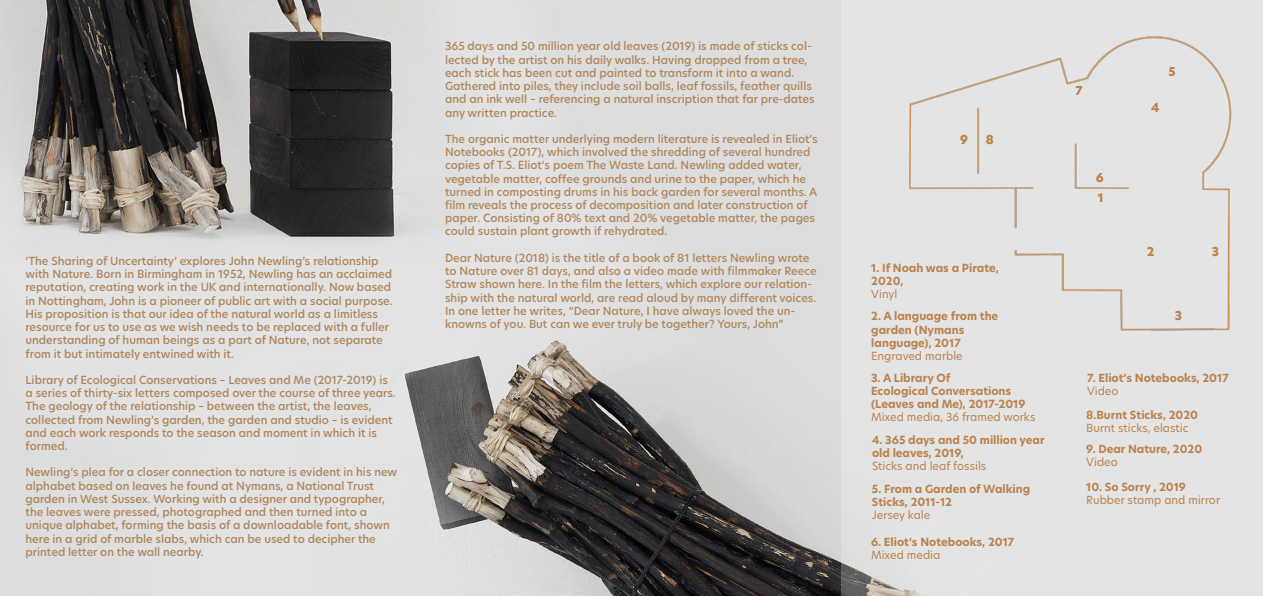
<style>
.page{position:relative;width:1263px;height:596px;background:#fff}
.page>*{position:absolute;margin:0;border:0;box-sizing:border-box;transform-origin:0 0}
.t1{font:800 12px "Hero New";color:#bd834a}
.t2{font:500 11px/13.2px "Hero New";color:#b2865a}
.t3{font:500 11px/13.2px "Hero New";color:#af855b}
.t4{font:700 11px/13.2px "Hero New";color:#bc824d}
.t5{font:11px "Hero New";color:#bc824d}
</style>
<div class="page">
<img style="left:0;top:0;width:1263px;height:595px">
<div style="left:841px;top:0;width:421px;height:595px;background:#e4e4e4"></div>
<img style="left:909px;top:36px;width:323px;height:295px">
<p class="t3" style="left:26px;top:254px;width:369px">‘The Sharing of Uncertainty’ explores John Newling’s relationship with Nature. Born in Birmingham in 1952, Newling has an acclaimed reputation, creating work in the UK and internationally. Now based in Nottingham, John is a pioneer of public art with a social purpose.<br>His proposition is that our idea of the natural world as a limitless resource for us to use as we wish needs to be replaced with a fuller understanding of human beings as a part of Nature, not separate from it but intimately entwined with it.</p>
<p class="t3" style="left:26px;top:373px;width:372px">Library of Ecological Conservations – Leaves and Me (2017-2019) is a series of thirty-six letters composed over the course of three years.<br>The geology of the relationship – between the artist, the leaves, collected from Newling’s garden, the garden and studio – is evident and each work responds to the season and moment in which it is formed.</p>
<p class="t3" style="left:26px;top:465px;width:373px">Newling’s plea for a closer connection to nature is evident in his new alphabet based on leaves he found at Nymans, a National Trust garden in West Sussex. Working with a designer and typographer, the leaves were pressed, photographed and then turned into a unique alphabet, forming the basis of a downloadable font, shown here in a grid of marble slabs, which can be used to decipher the printed letter on the wall nearby.</p>
<p class="t2" style="left:445px;top:40px;width:371px">365 days and 50 million year old leaves (2019) is made of sticks col&shy;lected by the artist on his daily walks. Having dropped from a tree, each stick has been cut and painted to transform it into a wand.<br>Gathered into piles, they include soil balls, leaf fossils, feather quills and an ink well – referencing a natural inscription that far pre-dates any written practice.</p>
<p class="t2" style="left:445px;top:132px;width:374px">The organic matter underlying modern literature is revealed in Eliot’s Notebooks (2017), which involved the shredding of several hundred copies of T.S. Eliot’s poem The Waste Land. Newling added water, vegetable matter, coffee grounds and urine to the paper, which he turned in composting drums in his back garden for several months. A film reveals the process of decomposition and later construction of paper. Consisting of 80% text and 20% vegetable matter, the pages could sustain plant growth if rehydrated.</p>
<p class="t2" style="left:445px;top:251px;width:373px">Dear Nature (2018) is the title of a book of 81 letters Newling wrote to Nature over 81 days, and also a video made with filmmaker Reece Straw shown here. In the film the letters, which explore our relation&shy;ship with the natural world, are read aloud by many different voices.<br>In one letter he writes, “Dear Nature, I have always loved the un&shy;knowns of you. But can we ever truly be together? Yours, John”</p>
<p class="t1" style="left:960px;top:131px;width:9px">9</p>
<p class="t1" style="left:986px;top:131px;width:10px">8</p>
<p class="t4" style="left:871px;top:261px;width:129px">1. If Noah was a Pirate,<br>2020,</p>
<p class="t5" style="left:871px;top:287px;width:28px">Vinyl</p>
<p class="t4" style="left:871px;top:309px;width:129px">2. A language from the garden (Nymans language), 2017</p>
<p class="t5" style="left:871px;top:348px;width:93px">Engraved marble</p>
<p class="t4" style="left:871px;top:370px;width:156px">3. A Library Of<br>Ecological Conversations (Leaves and Me), 2017-2019</p>
<p class="t5" style="left:871px;top:409px;width:166px">Mixed media, 36 framed works</p>
<p class="t4" style="left:872px;top:433px;width:174px">4. 365 days and 50 million year old leaves, 2019,</p>
<p class="t5" style="left:872px;top:458px;width:116px">Sticks and leaf fossils</p>
<p class="t4" style="left:872px;top:482px;width:160px">5. From a Garden of Walking<br>Sticks, 2011-12</p>
<p class="t5" style="left:872px;top:507px;width:60px">Jersey kale</p>
<p class="t4" style="left:871px;top:535px;width:145px">6. Eliot’s Notebooks, 2017</p>
<p class="t5" style="left:871px;top:547px;width:71px">Mixed media</p>
<p class="t1" style="left:1075px;top:82px;width:9px">7</p>
<p class="t1" style="left:1096px;top:169px;width:9px">6</p>
<p class="t1" style="left:1098px;top:189px;width:7px">1</p>
<p class="t1" style="left:1168px;top:63px;width:9px">5</p>
<p class="t1" style="left:1151px;top:99px;width:10px">4</p>
<p class="t1" style="left:1147px;top:243px;width:9px">2</p>
<p class="t1" style="left:1212px;top:243px;width:9px">3</p>
<p class="t1" style="left:1175px;top:307px;width:9px">3</p>
<p class="t4" style="left:1087px;top:370px;width:143px">7. Eliot’s Notebooks, 2017</p>
<p class="t5" style="left:1087px;top:383px;width:33px">Video</p>
<p class="t4" style="left:1086px;top:408px;width:113px">8.Burnt Sticks, 2020</p>
<p class="t5" style="left:1086px;top:420px;width:104px">Burnt sticks, elastic</p>
<p class="t4" style="left:1086px;top:442px;width:117px">9. Dear Nature, 2020</p>
<p class="t5" style="left:1086px;top:454px;width:33px">Video</p>
<p class="t4" style="left:1086px;top:480px;width:101px">10. So Sorry , 2019</p>
<p class="t5" style="left:1086px;top:492px;width:135px">Rubber stamp and mirror</p>
</div>
